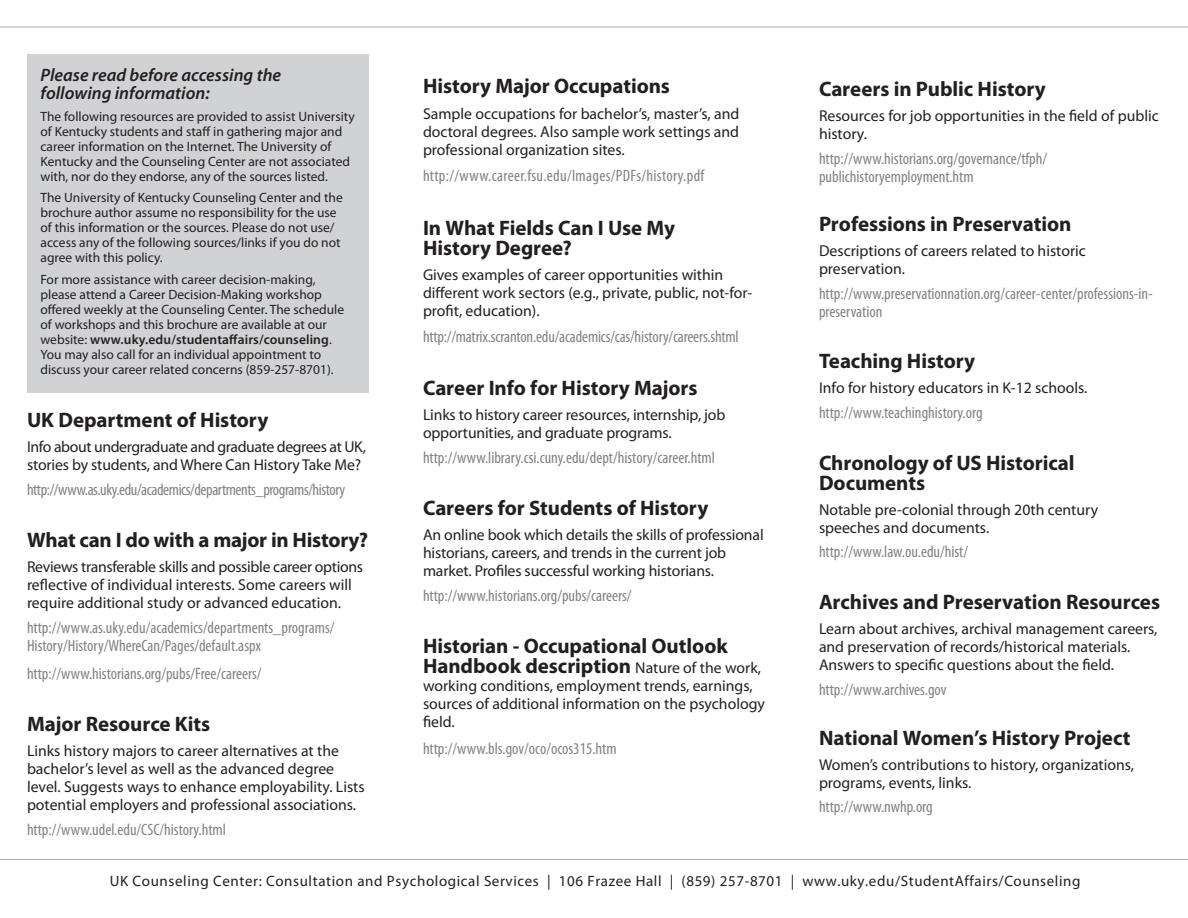
<style>
.page{position:relative;width:1188px;height:918px;background:#fff}
.page>*{position:absolute;margin:0;border:0;box-sizing:border-box;transform-origin:0 0}
.url{font:700 21px/20.2px "Myriad Pro";letter-spacing:-.005em;color:#231f20}
.t1{font:italic 600 18px/18px "Myriad Pro";color:#231f20}
.url-2{font:condensed 16.5px/18px "Myriad Pro";color:#808285}
.url-3{font:condensed 16.5px "Myriad Pro";letter-spacing:-.025em;color:#808285}
.url-4{font:condensed 16.5px "Myriad Pro";letter-spacing:.02em;color:#808285}
.url-5{font:15.75px/18px "Myriad Pro";color:#231f20}
.url-6{font:15.75px/18px "Myriad Pro";letter-spacing:-.025em;color:#231f20}
.t2{font:15px "Myriad Pro";letter-spacing:.04em;color:#231f20}
.t3{font:13.5px/15px "Myriad Pro";color:#231f20}
.s1{font-weight:600}
.s2{font-weight:400;font-size:15.75px}
</style>
<div class="page">
<div style="left:27px;top:54px;width:342px;height:338px;background:#d1d2d4"></div>
<hr style="left:0;top:26px;width:1188px;height:2px;background:#b2b3b7">
<hr style="left:0;top:859px;width:1188px;height:1px;background:#b2b3b7">
<p class="t1" style="left:40px;top:66px;width:242px">Please read before accessing the following information:</p>
<p class="t3" style="left:40px;top:109px;width:316px">The following resources are provided to assist University of Kentucky students and staff in gathering major and career information on the Internet. The University of Kentucky and the Counseling Center are not associated with, nor do they endorse, any of the sources listed.</p>
<p class="t3" style="left:40px;top:190px;width:304px">The University of Kentucky Counseling Center and the brochure author assume no responsibility for the use of this information or the sources. Please do not use/ access any of the following sources/links if you do not agree with this policy.</p>
<p class="t3" style="left:40px;top:272px;width:305px">For more assistance with career decision-making, please attend a Career Decision-Making workshop offered weekly at the Counseling Center. The schedule of workshops and this brochure are available at our website: <span class="s1">www.uky.edu/studentaffairs/counseling</span>.<br>You may also call for an individual appointment to discuss your career related concerns (859-257-8701).</p>
<p class="url" style="left:27px;top:409px;width:243px">UK Department of History</p>
<p class="url-6" style="left:27px;top:437px;width:340px">Info about undergraduate and graduate degrees at UK, stories by students, and Where Can History Take Me?</p>
<p class="url-3" style="left:27px;top:480px;width:320px">http://www.as.uky.edu/academics/departments_programs/history</p>
<p class="url" style="left:27px;top:529px;width:343px">What can I do with a major in History?</p>
<p class="url-5" style="left:27px;top:557px;width:338px">Reviews transferable skills and possible career options reflective of individual interests. Some careers will require additional study or advanced education.</p>
<p class="url-2" style="left:27px;top:619px;width:309px">http://www.as.uky.edu/academics/departments_programs/<br>History/History/WhereCan/Pages/default.aspx</p>
<p class="url-2" style="left:27px;top:665px;width:236px">http://www.historians.org/pubs/Free/careers/</p>
<p class="url" style="left:27px;top:713px;width:185px">Major Resource Kits</p>
<p class="url-5" style="left:27px;top:741px;width:339px">Links history majors to career alternatives at the bachelor’s level as well as the advanced degree level. Suggests ways to enhance employability. Lists potential employers and professional associations.</p>
<p class="url-2" style="left:27px;top:821px;width:200px">http://www.udel.edu/CSC/history.html</p>
<p class="url" style="left:423px;top:75px;width:249px">History Major Occupations</p>
<p class="url-5" style="left:423px;top:105px;width:318px;text-align:justify">Sample occupations for bachelor’s, master’s, and doctoral degrees. Also sample work settings and professional organization sites.</p>
<p class="url-4" style="left:423px;top:166px;width:283px">http://www.career.fsu.edu/Images/PDFs/history.pdf</p>
<p class="url" style="left:423px;top:217px;width:254px">In What Fields Can I Use My<br>History Degree?</p>
<p class="url-5" style="left:423px;top:265px;width:331px">Gives examples of career opportunities within different work sectors (e.g., private, public, not-for&shy;profit, education).</p>
<p class="url-2" style="left:423px;top:327px;width:317px">http://matrix.scranton.edu/academics/cas/history/careers.shtml</p>
<p class="url" style="left:423px;top:377px;width:276px">Career Info for History Majors</p>
<p class="url-5" style="left:423px;top:405px;width:304px">Links to history career resources, internship, job opportunities, and graduate programs.</p>
<p class="url-2" style="left:423px;top:449px;width:294px">http://www.library.csi.cuny.edu/dept/history/career.html</p>
<p class="url" style="left:423px;top:497px;width:287px">Careers for Students of History</p>
<p class="url-5" style="left:423px;top:525px;width:342px">An online book which details the skills of professional historians, careers, and trends in the current job market. Profiles successful working historians.</p>
<p class="url-2" style="left:423px;top:587px;width:210px">http://www.historians.org/pubs/careers/</p>
<p class="url" style="left:423px;top:635px;width:340px">Historian - Occupational Outlook<br>Handbook description <span class="s2">Nature of the work,</span></p>
<p class="url-5" style="left:423px;top:677px;width:343px">working conditions, employment trends, earnings, sources of additional information on the psychology field.</p>
<p class="url-2" style="left:423px;top:739px;width:195px">http://www.bls.gov/oco/ocos315.htm</p>
<p class="url" style="left:819px;top:78px;width:228px">Careers in Public History</p>
<p class="url-5" style="left:819px;top:106px;width:341px">Resources for job opportunities in the field of public history.</p>
<p class="url-2" style="left:819px;top:149px;width:230px">http://www.historians.org/governance/tfph/ publichistoryemployment.htm</p>
<p class="url" style="left:819px;top:213px;width:254px">Professions in Preservation</p>
<p class="url-5" style="left:819px;top:241px;width:269px">Descriptions of careers related to historic preservation.</p>
<p class="url-2" style="left:819px;top:284px;width:335px">http://www.preservationnation.org/career-center/professions-in&shy;preservation</p>
<p class="url" style="left:819px;top:350px;width:158px">Teaching History</p>
<p class="url-5" style="left:819px;top:378px;width:270px">Info for history educators in K-12 schools.</p>
<p class="url-2" style="left:819px;top:403px;width:165px">http://www.teachinghistory.org</p>
<p class="url" style="left:819px;top:453px;width:257px;line-height:19.5px">Chronology of US Historical<br>Documents</p>
<p class="url-5" style="left:819px;top:500px;width:281px">Notable pre-colonial through 20th century speeches and documents.</p>
<p class="url-2" style="left:819px;top:543px;width:151px">http://www.law.ou.edu/hist/</p>
<p class="url" style="left:819px;top:591px;width:343px">Archives and Preservation Resources</p>
<p class="url-5" style="left:819px;top:619px;width:340px">Learn about archives, archival management careers, and preservation of records/historical materials.<br>Answers to specific questions about the field.</p>
<p class="url-2" style="left:819px;top:680px;width:129px">http://www.archives.gov</p>
<p class="url" style="left:819px;top:727px;width:313px">National Women’s History Project</p>
<p class="url-5" style="left:819px;top:755px;width:317px">Women’s contributions to history, organizations, programs, events, links.</p>
<p class="url-2" style="left:819px;top:798px;width:115px">http://www.nwhp.org</p>
<p class="t2" style="left:110px;top:872px;width:972px">UK Counseling Center: Consultation and Psychological Services | 106 Frazee Hall | (859) 257-8701 | www.uky.edu/StudentAffairs/Counseling</p>
</div>
